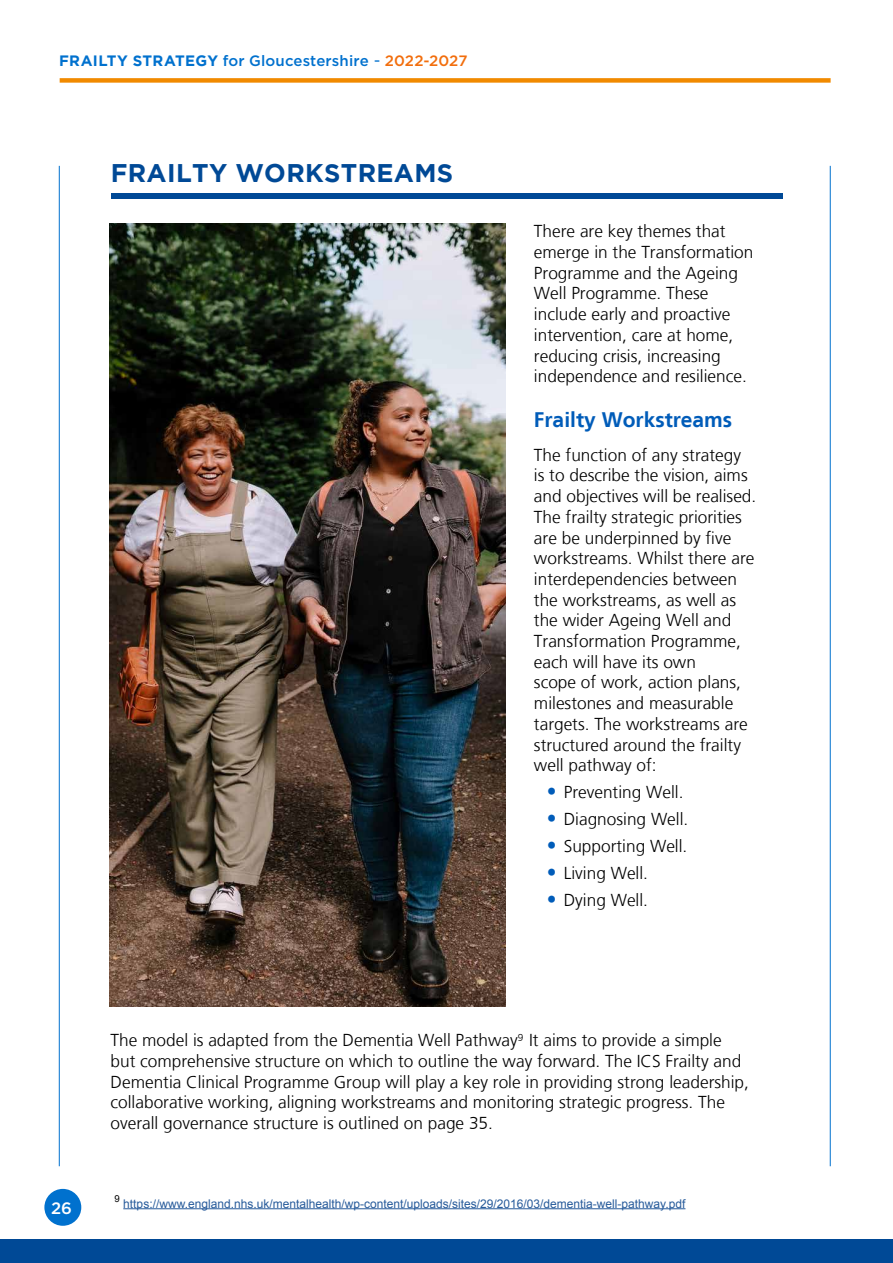
<style>
.page{position:relative;width:893px;height:1263px;background:#fff}
.page>*{position:absolute;margin:0;border:0;box-sizing:border-box;transform-origin:0 0}
.t1{font:700 25.5px "Gotham";letter-spacing:.015em;color:#004996}
.t2{font:700 21px "Frutiger LT";color:#005cb9}
.t3{font:300 17.25px/20.7px "Frutiger LT";color:#000}
.t4{font:500 16.5px "Gotham";color:#fff}
.t5{font:500 15px "Gotham";letter-spacing:.01em;color:#0071ce}
.t6{font:12px "Arial";color:#275b9b}
.t7{font:9.6px "Arial";color:#000}
.s1{font-weight:700}
.s2{font-weight:400;font-size:16.5px}
.s3{color:#f26e0d}
.s4{font-size:19.5px;color:#005cb9}
</style>
<div class="page">
<hr style="left:59px;top:166px;width:1px;height:1000px;background:#0071ce">
<hr style="left:830px;top:166px;width:1px;height:1000px;background:#0071ce">
<div style="left:44px;top:1189px;width:37px;height:37px;background:#0071ce;border-radius:50%"></div>
<div style="left:60px;top:78px;width:771px;height:5px;background:#f18a00"></div>
<hr style="left:123px;top:1208px;width:562px;height:1px;background:#275b9b">
<img style="left:109px;top:223px;width:397px;height:783px">
<div style="left:111px;top:193px;width:672px;height:5px;background:#004996"></div>
<div style="left:0;top:1239px;width:893px;height:24px;background:#004996"></div>
<p class="t5" style="left:59px;top:51px;width:410px"><span class="s1">FRAILTY STRATEGY</span> for Gloucestershire <span class="s2">-</span> <span class="s3">2022-2027</span></p>
<h1 class="t1" style="left:111px;top:158px;width:344px">FRAILTY WORKSTREAMS</h1>
<p class="t3" style="left:534px;top:221px;width:221px">There are key themes that emerge in the Transformation<br>Programme and the Ageing<br>Well Programme. These include early and proactive intervention, care at home, reducing crisis, increasing independence and resilience.</p>
<p class="t2" style="left:534px;top:408px;width:200px">Frailty Workstreams</p>
<p class="t3" style="left:534px;top:445px;width:224px">The function of any strategy<br>is to describe the vision, aims and objectives will be realised.<br>The frailty strategic priorities are be underpinned by five workstreams. Whilst there are interdependencies between the workstreams, as well as the wider Ageing Well and<br>Transformation Programme, each will have its own<br>scope of work, action plans, milestones and measurable targets. The workstreams are structured around the frailty well pathway of:</p>
<p class="t3" style="left:547px;top:782px;width:138px"><span class="s4">•</span> Preventing Well.</p>
<p class="t3" style="left:547px;top:809px;width:143px"><span class="s4">•</span> Diagnosing Well.</p>
<p class="t3" style="left:547px;top:836px;width:142px"><span class="s4">•</span> Supporting Well.</p>
<p class="t3" style="left:547px;top:863px;width:103px"><span class="s4">•</span> Living Well.</p>
<p class="t3" style="left:547px;top:890px;width:103px"><span class="s4">•</span> Dying Well.</p>
<p class="t4" style="left:51px;top:1197px;width:22px">26</p>
<p class="t3" style="left:111px;top:1030px;width:640px">The model is adapted from the Dementia Well Pathway<sup>9</sup> It aims to provide a simple but comprehensive structure on which to outline the way forward. The ICS Frailty and Dementia Clinical Programme Group will play a key role in providing strong leadership, collaborative working, aligning workstreams and monitoring strategic progress. The overall governance structure is outlined on page 35.</p>
<p class="t7" style="left:115px;top:1192px;width:7px">9</p>
<p class="t6" style="left:123px;top:1195px;width:564px">https://www.england.nhs.uk/mentalhealth/wp-content/uploads/sites/29/2016/03/dementia-well-pathway.pdf</p>
</div>
